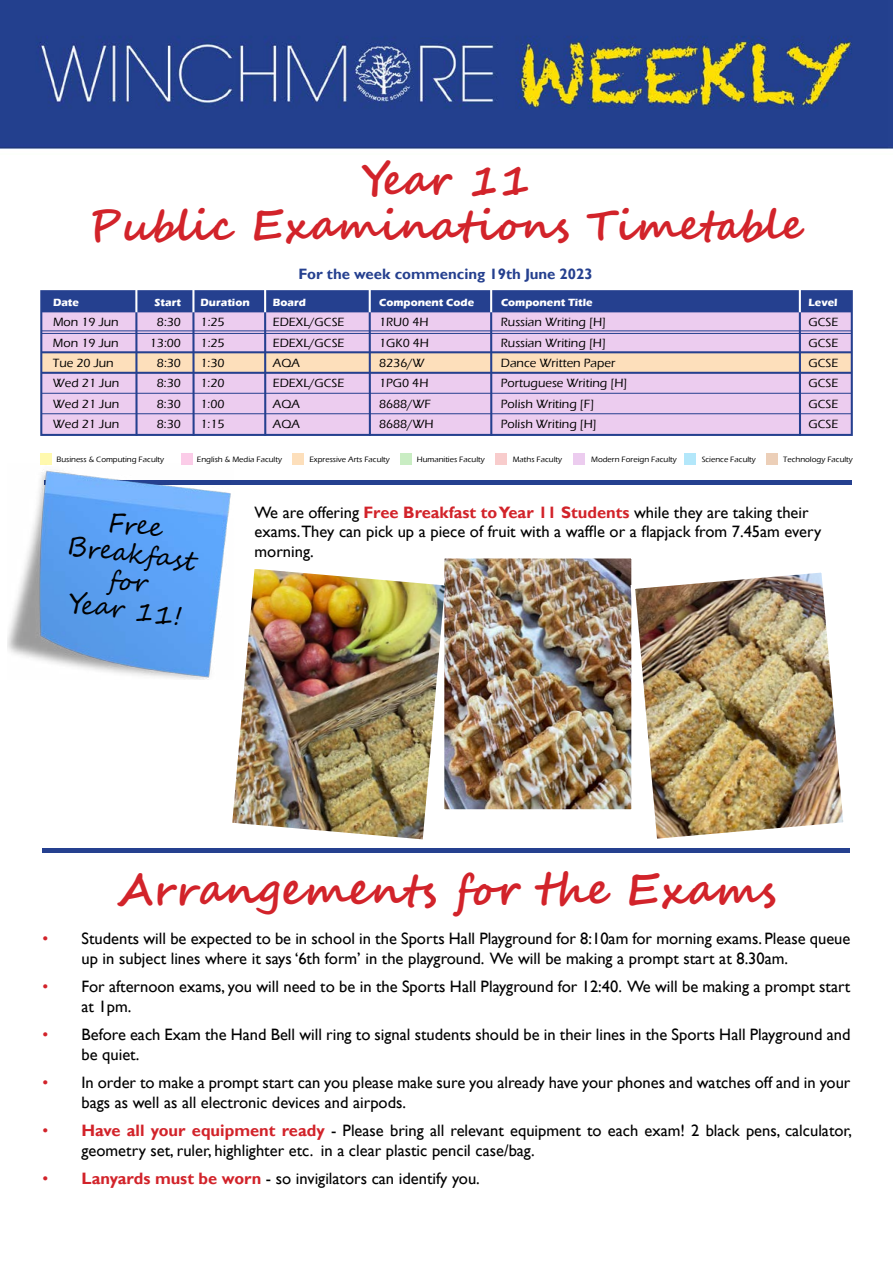
<style>
.page{position:relative;width:893px;height:1263px;background:#fff}
.page>*{position:absolute;margin:0;border:0;box-sizing:border-box;transform-origin:0 0}
.t1{font:700 43.5px "Segoe Script";color:#d2232a}
.t2{font:700 42px/45px "Segoe Script";color:#d2232a;text-align:center}
.t3{font:26.4px/28.5px "Segoe Script";color:#000;text-align:center}
.t4{font:16.5px/19.5px "Gill Sans";color:#000}
.t5{font:700 15px "Gill Sans";color:#25408f}
.t6{font:500 12.3px "Eras ITC";color:#000}
.t7{font:700 10.8px "Eras ITC";color:#fff}
.t8{font:500 7.95px "Eras ITC";color:#000}
.s1{font-weight:700;color:#d2232a}
.s2{color:#d2232a}
</style>
<div class="page">
<hr style="left:44px;top:480px;width:808px;height:4px;background:#25408f">
<div style="left:43px;top:848px;width:807px;height:5px;background:#25408f"></div>
<img style="left:0;top:0;width:893px;height:149px">
<div style="left:41px;top:373px;width:811px;height:61px;background:#ecccef"></div>
<div style="left:41px;top:352px;width:811px;height:21px;background:#fddfbb"></div>
<div style="left:41px;top:312px;width:811px;height:40px;background:#ecccef"></div>
<div style="left:40px;top:290px;width:813px;height:146px;border:2px solid #25408f"></div>
<div style="left:41px;top:291px;width:811px;height:20px;background:#25408f"></div>
<hr style="left:41px;top:310px;width:811px;height:2px;background:#25408f">
<hr style="left:41px;top:351px;width:811px;height:2px;background:#25408f">
<hr style="left:41px;top:372px;width:811px;height:2px;background:#25408f">
<hr style="left:41px;top:393px;width:811px;height:1px;background:#25408f">
<hr style="left:41px;top:413px;width:811px;height:1px;background:#25408f">
<hr style="left:135px;top:289px;width:2px;height:23px;background:#fff">
<hr style="left:192px;top:289px;width:2px;height:23px;background:#fff">
<hr style="left:264px;top:289px;width:2px;height:23px;background:#fff">
<hr style="left:369px;top:289px;width:2px;height:23px;background:#fff">
<hr style="left:490px;top:289px;width:2px;height:23px;background:#fff">
<hr style="left:799px;top:289px;width:2px;height:23px;background:#fff">
<hr style="left:799px;top:312px;width:2px;height:124px;background:#25408f">
<hr style="left:490px;top:312px;width:2px;height:124px;background:#25408f">
<hr style="left:369px;top:312px;width:2px;height:124px;background:#25408f">
<hr style="left:264px;top:312px;width:2px;height:124px;background:#25408f">
<hr style="left:192px;top:312px;width:3px;height:124px;background:#25408f">
<hr style="left:135px;top:312px;width:3px;height:124px;background:#25408f">
<hr style="left:41px;top:331px;width:811px;height:1px;background:#25408f">
<hr style="left:41px;top:333px;width:811px;height:1px;background:#25408f">
<div style="left:401px;top:454px;width:11px;height:11px;background:#c9edc3"></div>
<div style="left:684px;top:454px;width:12px;height:11px;background:#b3e7fa"></div>
<div style="left:181px;top:454px;width:11px;height:11px;background:#fbcce8"></div>
<div style="left:292px;top:454px;width:12px;height:11px;background:#fddfbb"></div>
<div style="left:40px;top:454px;width:12px;height:11px;background:#fff9ae"></div>
<div style="left:573px;top:454px;width:12px;height:11px;background:#ecccef"></div>
<div style="left:496px;top:454px;width:11px;height:11px;background:#f8cccc"></div>
<div style="left:766px;top:454px;width:12px;height:11px;background:#eccfb8"></div>
<img style="left:7px;top:463px;width:230px;height:217px">
<img style="left:445px;top:559px;width:185px;height:249px">
<div style="left:440px;top:554px;width:195px;height:259px;border:4px solid #fff"></div>
<img style="left:232px;top:569px;width:213px;height:270px">
<img style="left:628px;top:566px;width:216px;height:273px">
<h2 class="t2" style="left:89px;top:159px;width:716px">Year 11<br>Public Examinations Timetable</h2>
<p class="t5" style="left:299px;top:265px;width:296px">For the week commencing 19th June 2023</p>
<p class="t7" style="left:53px;top:296px;width:27px">Date</p>
<p class="t7" style="left:155px;top:296px;width:28px">Start</p>
<p class="t7" style="left:201px;top:296px;width:51px">Duration</p>
<p class="t7" style="left:273px;top:296px;width:35px">Board</p>
<p class="t7" style="left:379px;top:296px;width:96px">Component Code</p>
<p class="t7" style="left:501px;top:296px;width:93px">Component Title</p>
<p class="t7" style="left:809px;top:296px;width:30px">Level</p>
<p class="t6" style="left:53px;top:315px;width:67px">Mon 19 Jun</p>
<p class="t6" style="left:157px;top:315px;width:26px">8:30</p>
<p class="t6" style="left:201px;top:315px;width:26px">1:25</p>
<p class="t6" style="left:273px;top:315px;width:73px">EDEXL/GCSE</p>
<p class="t6" style="left:379px;top:315px;width:51px">1RU0 4H</p>
<p class="t6" style="left:501px;top:315px;width:107px">Russian Writing [H]</p>
<p class="t6" style="left:808px;top:315px;width:31px">GCSE</p>
<p class="t6" style="left:53px;top:336px;width:67px">Mon 19 Jun</p>
<p class="t6" style="left:150px;top:336px;width:33px">13:00</p>
<p class="t6" style="left:201px;top:336px;width:26px">1:25</p>
<p class="t6" style="left:273px;top:336px;width:73px">EDEXL/GCSE</p>
<p class="t6" style="left:379px;top:336px;width:51px">1GK0 4H</p>
<p class="t6" style="left:501px;top:336px;width:107px">Russian Writing [H]</p>
<p class="t6" style="left:808px;top:336px;width:31px">GCSE</p>
<p class="t6" style="left:53px;top:356px;width:62px">Tue 20 Jun</p>
<p class="t6" style="left:157px;top:356px;width:26px">8:30</p>
<p class="t6" style="left:201px;top:356px;width:26px">1:30</p>
<p class="t6" style="left:273px;top:356px;width:29px">AQA</p>
<p class="t6" style="left:379px;top:356px;width:47px">8236/W</p>
<p class="t6" style="left:501px;top:356px;width:116px">Dance Written Paper</p>
<p class="t6" style="left:808px;top:356px;width:31px">GCSE</p>
<p class="t6" style="left:53px;top:376px;width:68px">Wed 21 Jun</p>
<p class="t6" style="left:157px;top:376px;width:26px">8:30</p>
<p class="t6" style="left:201px;top:376px;width:26px">1:20</p>
<p class="t6" style="left:273px;top:376px;width:73px">EDEXL/GCSE</p>
<p class="t6" style="left:379px;top:376px;width:51px">1PG0 4H</p>
<p class="t6" style="left:501px;top:376px;width:128px">Portuguese Writing [H]</p>
<p class="t6" style="left:808px;top:376px;width:31px">GCSE</p>
<p class="t6" style="left:53px;top:397px;width:68px">Wed 21 Jun</p>
<p class="t6" style="left:157px;top:397px;width:26px">8:30</p>
<p class="t6" style="left:201px;top:397px;width:26px">1:00</p>
<p class="t6" style="left:273px;top:397px;width:29px">AQA</p>
<p class="t6" style="left:379px;top:397px;width:54px">8688/WF</p>
<p class="t6" style="left:501px;top:397px;width:95px">Polish Writing [F]</p>
<p class="t6" style="left:808px;top:397px;width:31px">GCSE</p>
<p class="t6" style="left:53px;top:417px;width:68px">Wed 21 Jun</p>
<p class="t6" style="left:157px;top:417px;width:26px">8:30</p>
<p class="t6" style="left:200px;top:417px;width:26px">1:15</p>
<p class="t6" style="left:273px;top:417px;width:29px">AQA</p>
<p class="t6" style="left:379px;top:417px;width:56px">8688/WH</p>
<p class="t6" style="left:501px;top:417px;width:98px">Polish Writing [H]</p>
<p class="t6" style="left:808px;top:417px;width:31px">GCSE</p>
<p class="t8" style="left:57px;top:455px;width:109px">Business &amp; Computing Faculty</p>
<p class="t8" style="left:197px;top:455px;width:87px">English &amp; Media Faculty</p>
<p class="t8" style="left:309px;top:455px;width:82px">Expressive Arts Faculty</p>
<p class="t8" style="left:417px;top:455px;width:69px">Humanities Faculty</p>
<p class="t8" style="left:513px;top:455px;width:51px">Maths Faculty</p>
<p class="t8" style="left:591px;top:455px;width:87px">Modern Foreign Faculty</p>
<p class="t8" style="left:702px;top:455px;width:56px">Science Faculty</p>
<p class="t8" style="left:783px;top:455px;width:71px">Technology Faculty</p>
<h3 class="t3" style="left:73px;top:503px;width:132px;rotate:7deg">Free<br>Breakfast for<br>Year 11!</h3>
<p class="t4" style="left:255px;top:503px;width:568px">We are offering <span class="s1">Free Breakfast to Year 11 Students</span> while they are taking their exams.They can pick up a piece of fruit with a waffle or a flapjack from 7.45am every morning.</p>
<h1 class="t1" style="left:117px;top:855px;width:660px">Arrangements for the Exams</h1>
<p class="t4" style="left:82px;top:929px;width:770px;text-indent:-39px"><span class="s2">•</span> Students will be expected to be in school in the Sports Hall Playground for 8:10am for morning exams. Please queue up in subject lines where it says ‘6th form’ in the playground. We will be making a prompt start at 8.30am.</p>
<p class="t4" style="left:82px;top:977px;width:770px;text-indent:-39px"><span class="s2">•</span> For afternoon exams, you will need to be in the Sports Hall Playground for 12:40. We will be making a prompt start at 1pm.</p>
<p class="t4" style="left:82px;top:1025px;width:770px;text-indent:-39px"><span class="s2">•</span> Before each Exam the Hand Bell will ring to signal students should be in their lines in the Sports Hall Playground and be quiet.</p>
<p class="t4" style="left:82px;top:1073px;width:770px;text-indent:-39px"><span class="s2">•</span> In order to make a prompt start can you please make sure you already have your phones and watches off and in your bags as well as all electronic devices and airpods.</p>
<p class="t4" style="left:82px;top:1121px;width:772px;text-indent:-39px"><span class="s2">•</span> <span class="s1">Have all your equipment ready</span> - Please bring all relevant equipment to each exam! 2 black pens, calculator, geometry set, ruler, highlighter etc. in a clear plastic pencil case/bag.</p>
<p class="t4" style="left:43px;top:1169px;width:439px"><span class="s2">•</span> <span class="s1">Lanyards must be worn</span> - so invigilators can identify you.</p>
</div>
